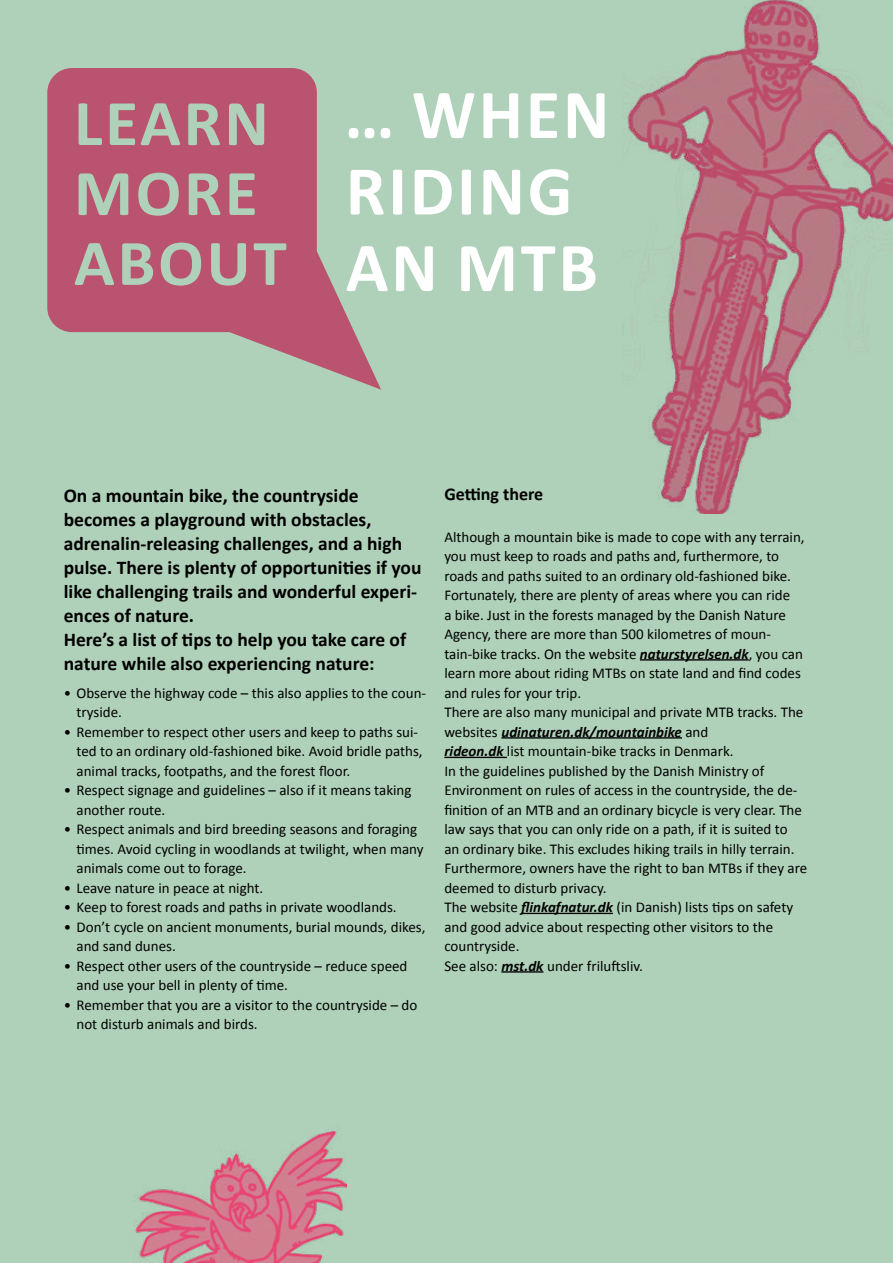
<style>
.page{position:relative;width:893px;height:1263px;background:#b0d1b9}
.page>*{position:absolute;margin:0;border:0;box-sizing:border-box;transform-origin:0 0}
.t1{font:700 70.5px/76.5px "Calibri";letter-spacing:.04em;color:#fff}
.t2{font:700 19.5px/24px "Calibri";color:#000}
.t3{font:700 18px "Calibri";color:#000}
.t4{font:15px/19.5px "Calibri";color:#000}
.s1{font-weight:700;font-style:italic}
</style>
<div class="page">
<img style="left:627px;top:0;width:266px;height:513px">
<hr style="left:640px;top:659px;width:109px;height:1px;background:#000">
<hr style="left:501px;top:737px;width:181px;height:1px;background:#000">
<hr style="left:444px;top:757px;width:63px;height:1px;background:#000">
<hr style="left:521px;top:913px;width:92px;height:1px;background:#000">
<hr style="left:501px;top:971px;width:42px;height:1px;background:#000">
<img style="left:134px;top:1129px;width:213px;height:134px">
<svg style="left:47px;top:68px;width:334px;height:322px;fill:#b9536f"></svg>
<h1 class="t1" style="left:344px;top:74px;width:266px">… WHEN<br>RIDING<br>AN MTB</h1>
<p class="t2" style="left:64px;top:482px;width:359px">On a mountain bike, the countryside becomes a playground with obstacles, adrenalin-releasing challenges, and a high pulse. There is plenty of opportunities if you like challenging trails and wonderful experi&shy;ences of nature.<br>Here’s a list of tips to help you take care of nature while also experiencing nature:</p>
<p class="t4" style="left:77px;top:682px;width:351px;text-indent:-13px">• Observe the highway code – this also applies to the coun&shy;tryside.</p>
<p class="t4" style="left:77px;top:721px;width:348px;text-indent:-13px">• Remember to respect other users and keep to paths sui&shy;ted to an ordinary old-fashioned bike. Avoid bridle paths, animal tracks, footpaths, and the forest floor.</p>
<p class="t4" style="left:77px;top:780px;width:337px;text-indent:-13px">• Respect signage and guidelines – also if it means taking another route.</p>
<p class="t4" style="left:77px;top:819px;width:349px;text-indent:-13px">• Respect animals and bird breeding seasons and foraging times. Avoid cycling in woodlands at twilight, when many animals come out to forage.</p>
<p class="t4" style="left:64px;top:877px;width:201px">• Leave nature in peace at night.</p>
<p class="t4" style="left:64px;top:897px;width:334px">• Keep to forest roads and paths in private woodlands.</p>
<p class="t4" style="left:77px;top:916px;width:351px;text-indent:-13px">• Don’t cycle on ancient monuments, burial mounds, dikes, and sand dunes.</p>
<p class="t4" style="left:77px;top:955px;width:332px;text-indent:-13px">• Respect other users of the countryside – reduce speed and use your bell in plenty of time.</p>
<p class="t4" style="left:77px;top:994px;width:342px;text-indent:-13px">• Remember that you are a visitor to the countryside – do not disturb animals and birds.</p>
<p class="t3" style="left:444px;top:482px;width:100px">Getting there</p>
<p class="t4" style="left:444px;top:526px;width:364px">Although a mountain bike is made to cope with any terrain, you must keep to roads and paths and, furthermore, to roads and paths suited to an ordinary old-fashioned bike.<br>Fortunately, there are plenty of areas where you can ride<br>a bike. Just in the forests managed by the Danish Nature Agency, there are more than 500 kilometres of moun&shy;tain-bike tracks. On the website <span class="s1">naturstyrelsen.dk</span>, you can learn more about riding MTBs on state land and find codes and rules for your trip.<br>There are also many municipal and private MTB tracks. The websites <span class="s1">udinaturen.dk/mountainbike</span> and<br><span class="s1">rideon.dk</span> list mountain-bike tracks in Denmark.<br>In the guidelines published by the Danish Ministry of Environment on rules of access in the countryside, the de&shy;finition of an MTB and an ordinary bicycle is very clear. The law says that you can only ride on a path, if it is suited to<br>an ordinary bike. This excludes hiking trails in hilly terrain.<br>Furthermore, owners have the right to ban MTBs if they are deemed to disturb privacy.<br>The website <span class="s1">flinkafnatur.dk</span> (in Danish) lists tips on safety and good advice about respecting other visitors to the countryside.<br>See also: <span class="s1">mst.dk</span> under friluftsliv.</p>
</div>
